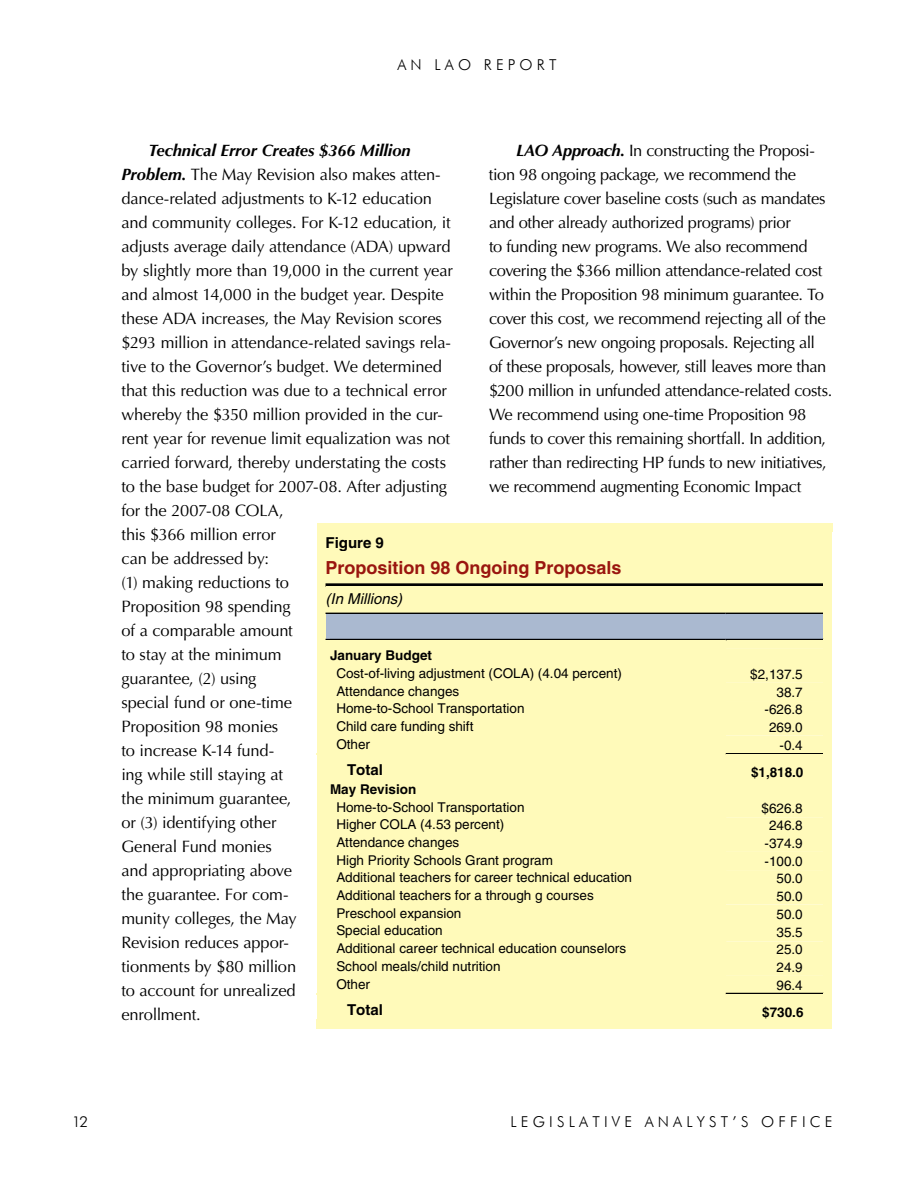
<style>
.page{position:relative;width:918px;height:1188px;background:#fff}
.page>*{position:absolute;margin:0;border:0;box-sizing:border-box;transform-origin:0 0}
.t1{font:700 18px "Helvetica";color:#9a160f}
.t2{font:16.5px/24px "Optima LT Std";letter-spacing:-.02em;color:#000}
.t3{font:300 15px "Futura BT";letter-spacing:.28em;color:#000}
.t4{font:700 15px "Helvetica";color:#000}
.t5{font:italic 15px "Helvetica";color:#000}
.t6{font:13.5px "Helvetica";color:#000}
.t7{font:700 13.5px "Helvetica";color:#000}
.s1{font-weight:700;font-style:italic}
</style>
<div class="page">
<div style="left:326px;top:532px;width:498px;height:19px;background:#fffaba"></div>
<div style="left:326px;top:551px;width:498px;height:32px;background:#fffaba"></div>
<div style="left:317px;top:523px;width:515px;height:9px;background:#fffaba"></div>
<div style="left:317px;top:532px;width:9px;height:51px;background:#fffaba"></div>
<div style="left:824px;top:532px;width:8px;height:51px;background:#fffaba"></div>
<div style="left:326px;top:587px;width:498px;height:26px;background:#fffaba"></div>
<svg style="left:317px;top:583px;width:9px;height:4px"></svg>
<svg style="left:326px;top:583px;width:498px;height:4px;background:#56543e"></svg>
<svg style="left:824px;top:583px;width:8px;height:4px"></svg>
<div style="left:317px;top:587px;width:9px;height:26px;background:#fffaba"></div>
<div style="left:824px;top:587px;width:8px;height:26px;background:#fffaba"></div>
<svg style="left:317px;top:613px;width:515px;height:26px;background:#a2b0c6"></svg>
<div style="left:317px;top:614px;width:9px;height:25px;background:#fffaba"></div>
<div style="left:824px;top:614px;width:8px;height:25px;background:#fffaba"></div>
<div style="left:326px;top:640px;width:400px;height:24px;background:#fffaba"></div>
<div style="left:317px;top:639px;width:9px;height:7px;background:#fffaba"></div>
<hr style="left:326px;top:639px;width:400px;height:1px;background:#000">
<div style="left:326px;top:640px;width:401px;height:6px;background:#fffaba"></div>
<hr style="left:726px;top:639px;width:98px;height:1px;background:#000">
<div style="left:727px;top:640px;width:97px;height:6px;background:#fffaba"></div>
<div style="left:824px;top:639px;width:8px;height:7px;background:#fffaba"></div>
<div style="left:317px;top:646px;width:9px;height:18px;background:#fffaba"></div>
<div style="left:326px;top:664px;width:400px;height:18px;background:#fffaba"></div>
<div style="left:317px;top:664px;width:9px;height:18px;background:#fffaba"></div>
<div style="left:326px;top:682px;width:400px;height:18px;background:#fffaba"></div>
<div style="left:317px;top:682px;width:9px;height:18px;background:#fffaba"></div>
<div style="left:326px;top:700px;width:400px;height:18px;background:#fffaba"></div>
<div style="left:317px;top:700px;width:9px;height:18px;background:#fffaba"></div>
<div style="left:326px;top:718px;width:400px;height:17px;background:#fffaba"></div>
<div style="left:317px;top:718px;width:9px;height:17px;background:#fffaba"></div>
<div style="left:326px;top:735px;width:400px;height:18px;background:#fffaba"></div>
<div style="left:317px;top:735px;width:9px;height:18px;background:#fffaba"></div>
<div style="left:326px;top:755px;width:400px;height:25px;background:#fffaba"></div>
<hr style="left:317px;top:753px;width:409px;height:2px;background:#fffaba">
<div style="left:317px;top:755px;width:9px;height:25px;background:#fffaba"></div>
<div style="left:326px;top:780px;width:400px;height:18px;background:#fffaba"></div>
<div style="left:317px;top:780px;width:9px;height:18px;background:#fffaba"></div>
<div style="left:326px;top:798px;width:400px;height:18px;background:#fffaba"></div>
<div style="left:317px;top:798px;width:9px;height:18px;background:#fffaba"></div>
<div style="left:326px;top:816px;width:400px;height:17px;background:#fffaba"></div>
<div style="left:317px;top:816px;width:9px;height:17px;background:#fffaba"></div>
<div style="left:326px;top:833px;width:400px;height:18px;background:#fffaba"></div>
<div style="left:317px;top:833px;width:9px;height:18px;background:#fffaba"></div>
<div style="left:326px;top:851px;width:400px;height:18px;background:#fffaba"></div>
<div style="left:317px;top:851px;width:9px;height:18px;background:#fffaba"></div>
<div style="left:326px;top:869px;width:400px;height:18px;background:#fffaba"></div>
<div style="left:317px;top:869px;width:9px;height:18px;background:#fffaba"></div>
<div style="left:326px;top:887px;width:400px;height:17px;background:#fffaba"></div>
<div style="left:317px;top:887px;width:9px;height:17px;background:#fffaba"></div>
<div style="left:326px;top:904px;width:400px;height:18px;background:#fffaba"></div>
<div style="left:317px;top:904px;width:9px;height:18px;background:#fffaba"></div>
<div style="left:326px;top:922px;width:400px;height:18px;background:#fffaba"></div>
<div style="left:317px;top:922px;width:9px;height:18px;background:#fffaba"></div>
<div style="left:326px;top:940px;width:400px;height:17px;background:#fffaba"></div>
<div style="left:317px;top:940px;width:9px;height:17px;background:#fffaba"></div>
<div style="left:326px;top:957px;width:400px;height:18px;background:#fffaba"></div>
<div style="left:317px;top:957px;width:9px;height:18px;background:#fffaba"></div>
<div style="left:326px;top:975px;width:400px;height:18px;background:#fffaba"></div>
<div style="left:317px;top:975px;width:9px;height:18px;background:#fffaba"></div>
<div style="left:326px;top:994px;width:400px;height:26px;background:#fffaba"></div>
<hr style="left:317px;top:993px;width:409px;height:1px;background:#fffaba">
<div style="left:725px;top:646px;width:107px;height:374px;background:#fffaba"></div>
<div style="left:317px;top:994px;width:9px;height:35px;background:#fffaba"></div>
<div style="left:317px;top:1020px;width:409px;height:9px;background:#fffaba"></div>
<div style="left:725px;top:1020px;width:99px;height:9px;background:#fffaba"></div>
<div style="left:824px;top:994px;width:8px;height:35px;background:#fffaba"></div>
<p class="t3" style="left:397px;top:55px;width:161px">AN LAO REPOR T</p>
<p class="t2" style="left:121px;top:139px;width:333px;text-indent:27px"><span class="s1">Technical Error Creates $366 Million<br>Problem.</span> The May Revision also makes atten&shy;dance-related adjustments to K-12 education and community colleges. For K-12 education, it adjusts average daily attendance (ADA) upward by slightly more than 19,000 in the current year and almost 14,000 in the budget year. Despite these ADA increases, the May Revision scores $293 million in attendance-related savings rela&shy;tive to the Governor’s budget. We determined that this reduction was due to a technical error whereby the $350 million provided in the cur&shy;rent year for revenue limit equalization was not carried forward, thereby understating the costs to the base budget for 2007-08. After adjusting for the 2007-08 COLA,<br>this $366 million error<br>can be addressed by:<br>(1) making reductions to<br>Proposition 98 spending<br>of a comparable amount<br>to stay at the minimum<br>guarantee, (2) using<br>special fund or one-time<br>Proposition 98 monies<br>to increase K-14 fund-<br>ing while still staying at<br>the minimum guarantee,<br>or (3) identifying other<br>General Fund monies<br>and appropriating above<br>the guarantee. For com-<br>munity colleges, the May<br>Revision reduces appor-<br>tionments by $80 million<br>to account for unrealized<br>enrollment.</p>
<p class="t2" style="left:489px;top:139px;width:345px;text-indent:27px"><span class="s1">LAO Approach.</span> In constructing the Proposi&shy;tion 98 ongoing package, we recommend the Legislature cover baseline costs (such as mandates and other already authorized programs) prior<br>to funding new programs. We also recommend covering the $366 million attendance-related cost within the Proposition 98 minimum guarantee. To cover this cost, we recommend rejecting all of the Governor’s new ongoing proposals. Rejecting all of these proposals, however, still leaves more than $200 million in unfunded attendance-related costs.<br>We recommend using one-time Proposition 98 funds to cover this remaining shortfall. In addition, rather than redirecting HP funds to new initiatives, we recommend augmenting Economic Impact</p>
<p class="t4" style="left:326px;top:533px;width:60px">Figure 9</p>
<p class="t1" style="left:326px;top:556px;width:298px">Proposition 98 Ongoing Proposals</p>
<p class="t5" style="left:326px;top:590px;width:78px">(In Millions)</p>
<p class="t7" style="left:330px;top:647px;width:104px">January Budget</p>
<p class="t6" style="left:336px;top:665px;width:287px">Cost-of-living adjustment (COLA) (4.04 percent)</p>
<p class="t6" style="left:750px;top:666px;width:54px">$2,137.5</p>
<p class="t6" style="left:336px;top:683px;width:124px">Attendance changes</p>
<p class="t6" style="left:777px;top:684px;width:28px">38.7</p>
<p class="t6" style="left:336px;top:701px;width:190px">Home-to-School Transportation</p>
<p class="t6" style="left:765px;top:702px;width:40px">-626.8</p>
<p class="t6" style="left:336px;top:719px;width:139px">Child care funding shift</p>
<p class="t6" style="left:769px;top:720px;width:35px">269.0</p>
<p class="t6" style="left:336px;top:736px;width:35px">Other</p>
<p class="t6" style="left:780px;top:737px;width:25px">-0.4</p>
<p class="t4" style="left:347px;top:761px;width:37px">Total</p>
<p class="t7" style="left:751px;top:764px;width:54px">$1,818.0</p>
<p class="t7" style="left:330px;top:781px;width:88px">May Revision</p>
<p class="t6" style="left:336px;top:799px;width:190px">Home-to-School Transportation</p>
<p class="t6" style="left:762px;top:800px;width:43px">$626.8</p>
<p class="t6" style="left:336px;top:817px;width:169px">Higher COLA (4.53 percent)</p>
<p class="t6" style="left:769px;top:818px;width:35px">246.8</p>
<p class="t6" style="left:336px;top:834px;width:124px">Attendance changes</p>
<p class="t6" style="left:765px;top:835px;width:40px">-374.9</p>
<p class="t6" style="left:336px;top:852px;width:218px">High Priority Schools Grant program</p>
<p class="t6" style="left:765px;top:853px;width:40px">-100.0</p>
<p class="t6" style="left:336px;top:870px;width:297px">Additional teachers for career technical education</p>
<p class="t6" style="left:777px;top:871px;width:28px">50.0</p>
<p class="t6" style="left:336px;top:887px;width:259px">Additional teachers for a through g courses</p>
<p class="t6" style="left:777px;top:889px;width:28px">50.0</p>
<p class="t6" style="left:336px;top:905px;width:127px">Preschool expansion</p>
<p class="t6" style="left:777px;top:906px;width:28px">50.0</p>
<p class="t6" style="left:336px;top:923px;width:108px">Special education</p>
<p class="t6" style="left:777px;top:924px;width:28px">35.5</p>
<p class="t6" style="left:336px;top:941px;width:291px">Additional career technical education counselors</p>
<p class="t6" style="left:777px;top:942px;width:28px">25.0</p>
<p class="t6" style="left:336px;top:958px;width:166px">School meals/child nutrition</p>
<p class="t6" style="left:777px;top:959px;width:28px">24.9</p>
<p class="t6" style="left:336px;top:976px;width:35px">Other</p>
<p class="t6" style="left:777px;top:977px;width:28px">96.4</p>
<p class="t4" style="left:347px;top:1001px;width:37px">Total</p>
<p class="t7" style="left:762px;top:1004px;width:43px">$730.6</p>
<p class="t3" style="left:72px;top:1113px;width:16px">12</p>
<p class="t3" style="left:511px;top:1113px;width:323px">LEGISLATIVE ANALYST’S OFFICE</p>
</div>
